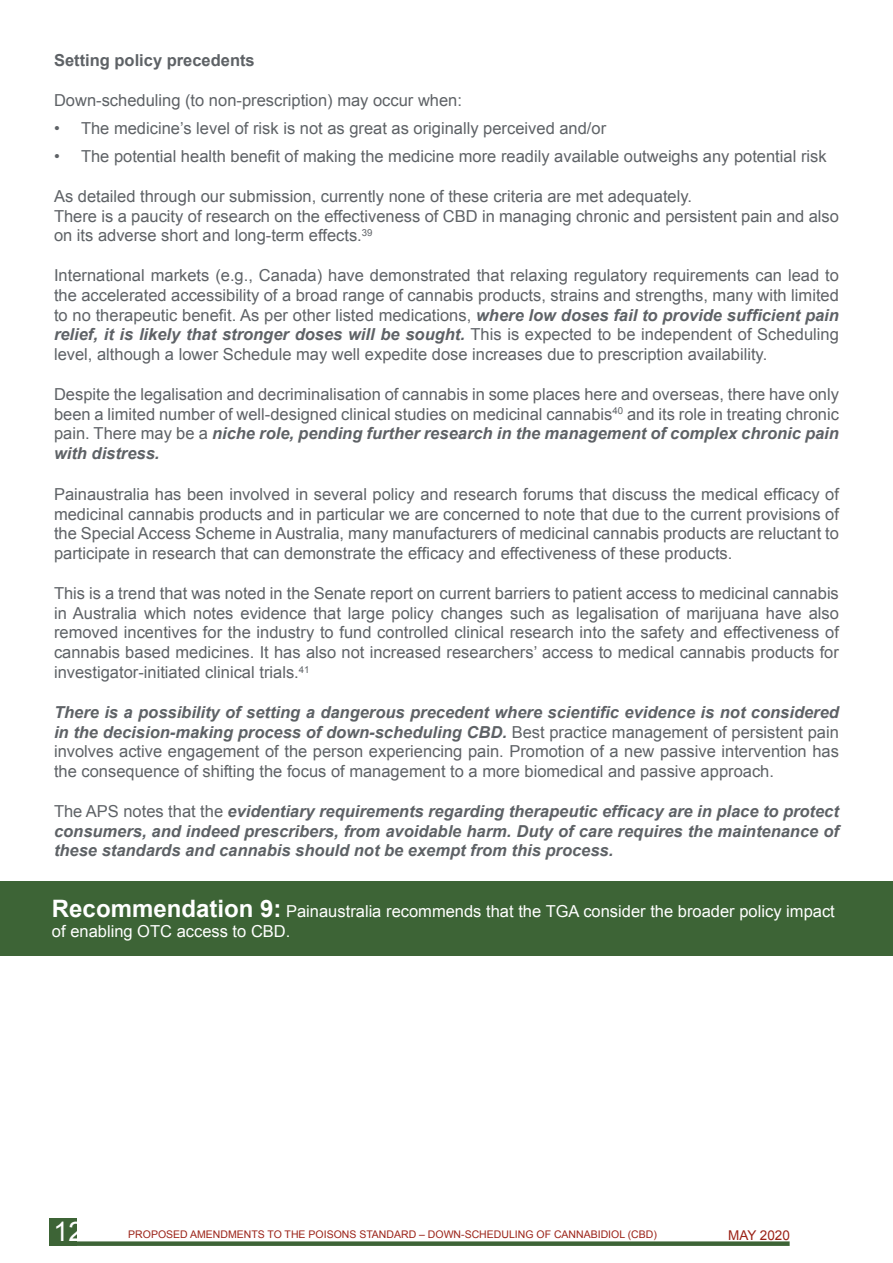
<style>
.page{position:relative;width:893px;height:1263px;background:#fff}
.page>*{position:absolute;margin:0;border:0;box-sizing:border-box;transform-origin:0 0}
.t1{font:27px "Arial";color:#fff}
.t2{font:16.5px/19.8px "Arial";color:#5e6266;text-align:justify}
.t3{font:italic 700 16.5px/19.8px "Arial";color:#5e6266;text-align:justify}
.t4{font:16.5px/19.8px "Arial";color:#fff}
.t5{font:700 16.5px "Arial";color:#5e6266}
.t6{font:13.5px "Arial";color:#9b2217}
.t7{font:10.5px "Arial";color:#9b2217}
.s1{font-weight:700;font-style:italic}
.s2{font-weight:400;font-style:normal}
.s3{font-weight:700;font-size:24px}
</style>
<div class="page">
<div style="left:49px;top:1218px;width:27px;height:28px;background:#3d6436"></div>
<div style="left:50px;top:1241px;width:740px;height:5px;background:#3d6436"></div>
<div style="left:0;top:881px;width:893px;height:74px;background:#3d6436"></div>
<p class="t5" style="left:54px;top:49px;width:202px">Setting policy precedents</p>
<p class="t2" style="left:54px;top:90px;width:410px">Down-scheduling (to non-prescription) may occur when:</p>
<p class="t2" style="left:54px;top:118px;width:554px">• The medicine’s level of risk is not as great as originally perceived and/or</p>
<p class="t2" style="left:54px;top:147px;width:774px">• The potential health benefit of making the medicine more readily available outweighs any potential risk</p>
<p class="t2" style="left:54px;top:186px;width:640px">As detailed through our submission, currently none of these criteria are met adequately.</p>
<p class="t2" style="left:54px;top:206px;width:786px">There is a paucity of research on the effectiveness of CBD in managing chronic and persistent pain and also on its adverse short and long-term effects.<sup>39</sup></p>
<p class="t2" style="left:54px;top:266px;width:786px">International markets (e.g., Canada) have demonstrated that relaxing regulatory requirements can lead to the accelerated accessibility of a broad range of cannabis products, strains and strengths, many with limited to no therapeutic benefit. As per other listed medications, <span class="s1">where low doses fail to provide sufficient pain relief, it is likely that stronger doses will be sought.</span> This is expected to be independent of Scheduling level, although a lower Schedule may well expedite dose increases due to prescription availability.</p>
<p class="t2" style="left:54px;top:384px;width:786px">Despite the legalisation and decriminalisation of cannabis in some places here and overseas, there have only been a limited number of well-designed clinical studies on medicinal cannabis<sup>40</sup> and its role in treating chronic pain. There may be a <span class="s1">niche role, pending further research in the management of complex chronic pain with distress.</span></p>
<p class="t2" style="left:54px;top:484px;width:786px">Painaustralia has been involved in several policy and research forums that discuss the medical efficacy of medicinal cannabis products and in particular we are concerned to note that due to the current provisions of the Special Access Scheme in Australia, many manufacturers of medicinal cannabis products are reluctant to participate in research that can demonstrate the efficacy and effectiveness of these products.</p>
<p class="t2" style="left:54px;top:583px;width:786px">This is a trend that was noted in the Senate report on current barriers to patient access to medicinal cannabis in Australia which notes evidence that large policy changes such as legalisation of marijuana have also removed incentives for the industry to fund controlled clinical research into the safety and effectiveness of cannabis based medicines. It has also not increased researchers’ access to medical cannabis products for investigator-initiated clinical trials.<sup>41</sup></p>
<p class="t2" style="left:54px;top:702px;width:786px"><span class="s1">There is a possibility of setting a dangerous precedent where scientific evidence is not considered in the decision-making process of down-scheduling CBD.</span> Best practice management of persistent pain involves active engagement of the person experiencing pain. Promotion of a new passive intervention has the consequence of shifting the focus of management to a more biomedical and passive approach.</p>
<p class="t3" style="left:54px;top:802px;width:786px"><span class="s2">The APS notes that the</span> evidentiary requirements regarding therapeutic efficacy are in place to protect consumers, and indeed prescribers, from avoidable harm. Duty of care requires the maintenance of these standards and cannabis should not be exempt from this process.</p>
<p class="t4" style="left:52px;top:901px;width:784px"><span class="s3">Recommendation 9:</span> Painaustralia recommends that the TGA consider the broader policy impact of enabling OTC access to CBD.</p>
<h1 class="t1" style="left:53px;top:1214px;width:32px">12</h1>
<p class="t7" style="left:128px;top:1227px;width:530px">PROPOSED AMENDMENTS TO THE POISONS STANDARD – DOWN-SCHEDULING OF CANNABIDIOL (CBD)</p>
<p class="t6" style="left:728px;top:1226px;width:63px">MAY 2020</p>
</div>
